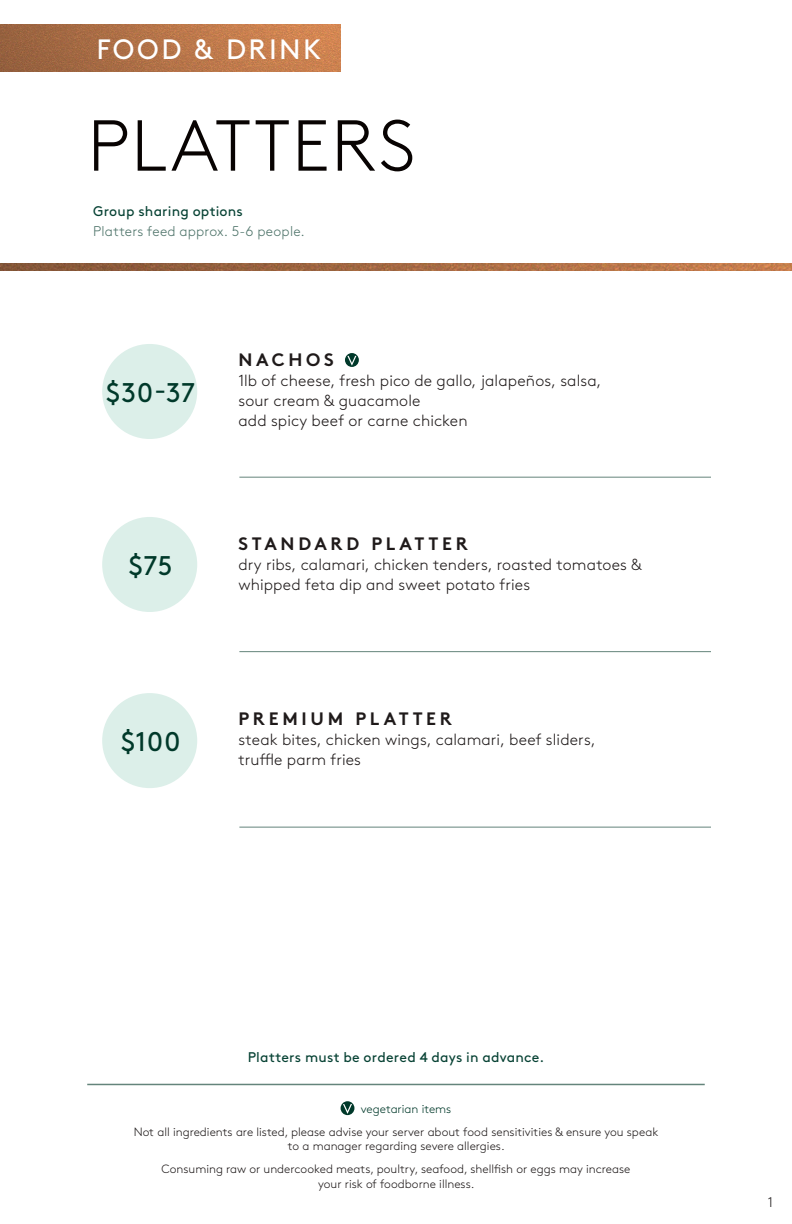
<style>
.page{position:relative;width:792px;height:1224px;background:#fff}
.page>*{position:absolute;margin:0;border:0;box-sizing:border-box;transform-origin:0 0}
.t1{font:300 72px "Brown";letter-spacing:.025em;color:#080302}
.t2{font:28px "Brown";letter-spacing:.09em;color:#fff}
.t3{font:27px "Brown";letter-spacing:.025em;color:#00392a}
.t4{font:700 18px "Brown";letter-spacing:.205em;color:#1f1a1a}
.t5{font:300 16px/20px "Brown";letter-spacing:.01em;color:#1f1a1a}
.t6{font:300 14px/20px "Brown";letter-spacing:.015em;color:#4c7268}
.t7{font:14px "Brown";letter-spacing:.015em;color:#074234}
.t8{font:300 14px "Brown";color:#231f20}
.t9{font:300 12px/14.4px "Brown";color:#1f1a1a;text-align:center}
.t10{font:300 12px "Brown";color:#00392a}
.s1{font-weight:400;color:#074234}
</style>
<div class="page">
<div style="left:341px;top:1101px;width:13px;height:14px;background:#00392a;border-radius:50%"></div>
<svg style="left:343px;top:1104px;width:9px;height:10px"></svg>
<hr style="left:87px;top:1084px;width:618px;height:1px;background:#64847b">
<img style="left:0;top:264px;width:792px;height:7px">
<svg style="left:345px;top:353px;width:14px;height:14px"></svg>
<svg style="left:347px;top:356px;width:9px;height:10px"></svg>
<hr style="left:239px;top:477px;width:472px;height:1px;background:#64847b">
<hr style="left:239px;top:651px;width:472px;height:1px;background:#64847b">
<hr style="left:239px;top:827px;width:472px;height:1px;background:#64847b">
<img style="left:0;top:25px;width:340px;height:47px">
<div style="left:102px;top:344px;width:95px;height:95px;background:#dcefe9;border-radius:50%"></div>
<div style="left:102px;top:693px;width:95px;height:95px;background:#dcefe9;border-radius:50%"></div>
<div style="left:102px;top:517px;width:95px;height:95px;background:#dcefe9;border-radius:50%"></div>
<p class="t2" style="left:97px;top:28px;width:226px">FOOD &amp; DRINK</p>
<p class="t1" style="left:88px;top:93px;width:329px">PLATTERS</p>
<p class="t6" style="left:93px;top:200px;width:213px"><span class="s1">Group sharing options<br></span>Platters feed approx. 5-6 people.</p>
<p class="t3" style="left:106px;top:372px;width:91px">$30-37</p>
<p class="t3" style="left:128px;top:545px;width:46px">$75</p>
<p class="t4" style="left:238px;top:346px;width:97px">NACHOS</p>
<p class="t5" style="left:238px;top:370px;width:364px">1lb of cheese, fresh pico de gallo, jalapeños, salsa, sour cream &amp; guacamole</p>
<p class="t5" style="left:238px;top:410px;width:231px">add spicy beef or carne chicken</p>
<p class="t4" style="left:238px;top:529px;width:231px">STANDARD PLATTER</p>
<p class="t5" style="left:238px;top:553px;width:405px">dry ribs, calamari, chicken tenders, roasted tomatoes &amp; whipped feta dip and sweet potato fries</p>
<p class="t3" style="left:121px;top:721px;width:61px">$100</p>
<p class="t4" style="left:238px;top:705px;width:215px">PREMIUM PLATTER</p>
<p class="t5" style="left:238px;top:729px;width:359px">steak bites, chicken wings, calamari, beef sliders, truffle parm fries</p>
<p class="t7" style="left:248px;top:1046px;width:298px">Platters must be ordered 4 days in advance.</p>
<p class="t10" style="left:361px;top:1100px;width:92px">vegetarian items</p>
<p class="t9" style="left:134px;top:1124px;width:526px">Not all ingredients are listed, please advise your server about food sensitivities &amp; ensure you speak to a manager regarding severe allergies.</p>
<p class="t9" style="left:162px;top:1161px;width:470px">Consuming raw or undercooked meats, poultry, seafood, shellfish or eggs may increase your risk of foodborne illness.</p>
<p class="t8" style="left:768px;top:1192px;width:7px">1</p>
</div>
